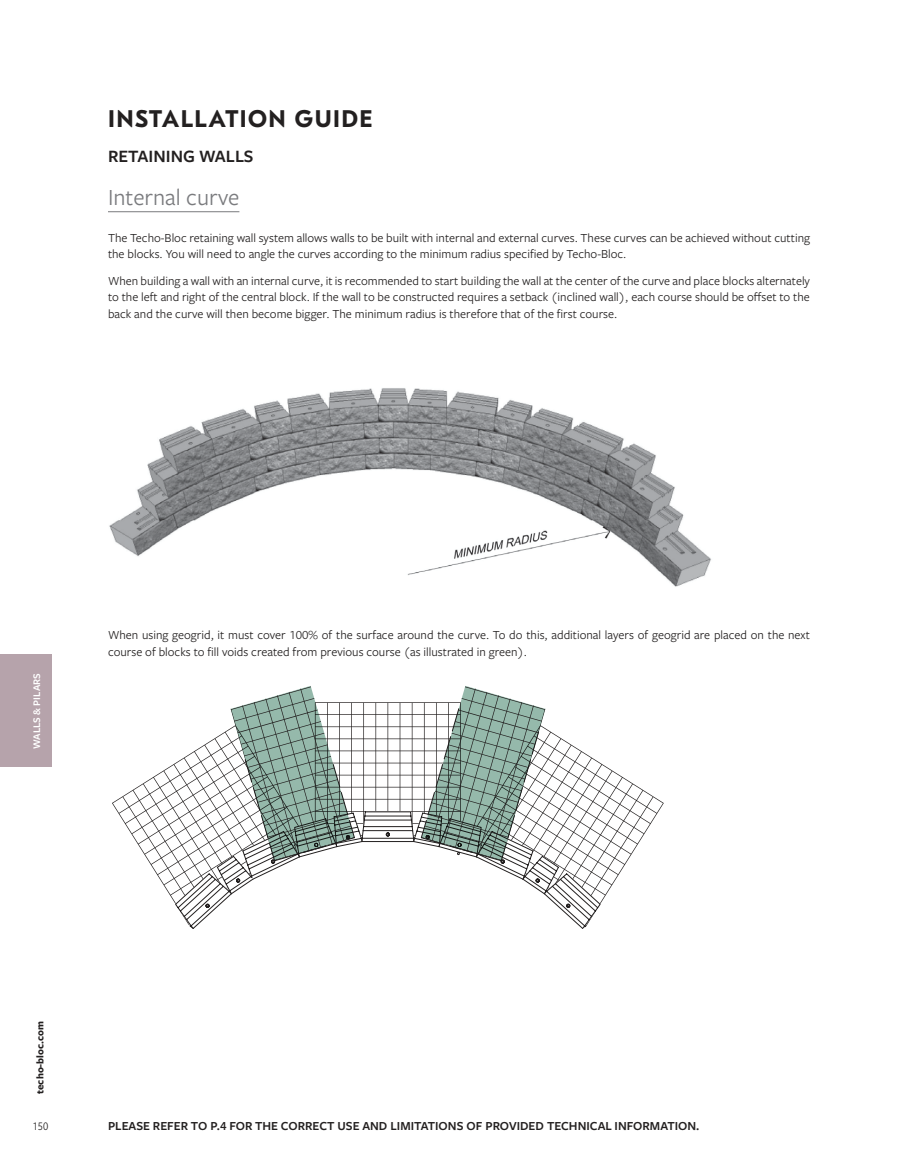
<style>
.page{position:relative;width:918px;height:1175px;background:#fff}
.page>*{position:absolute;margin:0;border:0;box-sizing:border-box;transform-origin:0 0}
.t1{font:700 24px "GT Eesti Text";letter-spacing:.06em;color:#232020}
.NOT_FOR_TOC{font:24px "Freight Sans Pro";color:#7a7b7e}
.Sous-titre_cross-ref{font:600 18px "Freight Sans Pro";color:#232020}
.Texte_régulier{font:12.75px/16.5px "Freight Sans Pro";color:#232020}
.Titres_Tableaux{font:600 12.75px "Freight Sans Pro";color:#232020}
.t2{font:12px "Freight Sans Cnd Pro";color:#232020}
.t3{font:700 10.5px "Freight Sans Pro";color:#232020}
.t4{font:600 10.5px "Freight Sans Pro";color:#fff}
</style>
<div class="page">
<div style="left:0;top:654px;width:52px;height:113px;background:#b6a3ab"></div>
<hr style="left:108px;top:211px;width:131px;height:1px;background:#7a7b7e">
<img style="left:109px;top:388px;width:602px;height:199px">
<svg style="left:112px;top:686px;width:552px;height:243px"></svg>
<h1 class="t1" style="left:108px;top:106px;width:266px">INSTALLATION GUIDE</h1>
<p class="Sous-titre_cross-ref" style="left:108px;top:144px;width:147px">RETAINING WALLS</p>
<p class="NOT_FOR_TOC" style="left:108px;top:181px;width:133px">Internal curve</p>
<p class="Texte_régulier" style="left:108px;top:229px;width:704px">The Techo-Bloc retaining wall system allows walls to be built with internal and external curves. These curves can be achieved without cutting the blocks. You will need to angle the curves according to the minimum radius specified by Techo-Bloc.</p>
<p class="Texte_régulier" style="left:108px;top:272px;width:704px;text-align:justify">When building a wall with an internal curve, it is recommended to start building the wall at the center of the curve and place blocks alternately to the left and right of the central block. If the wall to be constructed requires a setback (inclined wall), each course should be offset to the back and the curve will then become bigger. The minimum radius is therefore that of the first course.</p>
<p class="t4" style="left:29px;top:749px;width:77px;rotate:-90deg">WALLS &amp; PILARS</p>
<p class="Texte_régulier" style="left:108px;top:626px;width:703px">When using geogrid, it must cover 100% of the surface around the curve. To do this, additional layers of geogrid are placed on the next course of blocks to fill voids created from previous course (as illustrated in green).</p>
<p class="t3" style="left:33px;top:1093px;width:74px;rotate:-90deg">techo-bloc.com</p>
<p class="t2" style="left:33px;top:1118px;width:17px">150</p>
<p class="Titres_Tableaux" style="left:108px;top:1117px;width:593px">PLEASE REFER TO P.4 FOR THE CORRECT USE AND LIMITATIONS OF PROVIDED TECHNICAL INFORMATION.</p>
</div>
